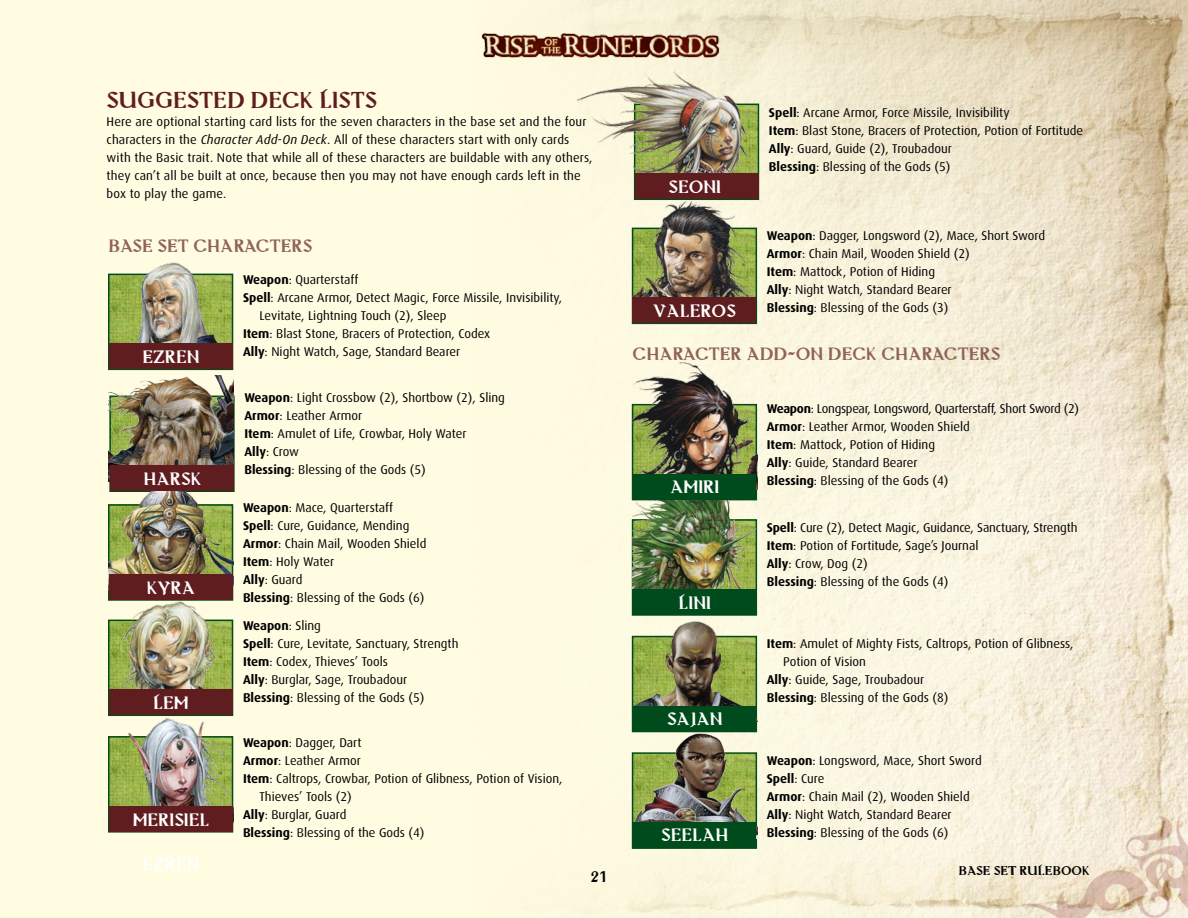
<style>
.page{position:relative;width:1188px;height:918px;background:#fff}
.page>*{position:absolute;margin:0;border:0;box-sizing:border-box;transform-origin:0 0}
.t1{font:27px "Masoch Dirach";color:#601d20}
.t2{font:21px "Masoch Dirach";color:#fff}
.t3{font:21px "Masoch Dirach";color:#906357}
.t4{font:18px "Masoch Dirach";color:#000}
.t5{font:15px "Masoch Dirach";color:#000}
.t6{font:12.75px/18px "Dax";color:#000}
.s1{font-style:italic}
.s2{font-weight:700}
</style>
<div class="page">
<hr style="left:0;top:0;width:1px;height:918px;background:#fffce2">
<div style="left:1px;top:0;width:1187px;height:918px;background:#fffce2"></div>
<img style="left:579px;top:0;width:609px;height:918px">
<img style="left:481px;top:13px;width:266px;height:47px">
<img style="left:1013px;top:815px;width:175px;height:103px">
<img style="left:633px;top:500px;width:124px;height:19px">
<img style="left:633px;top:522px;width:124px;height:114px">
<div style="left:632px;top:519px;width:125px;height:97px;border:2px solid #004b1c"></div>
<img style="left:633px;top:639px;width:124px;height:113px">
<div style="left:632px;top:636px;width:125px;height:96px;border:2px solid #004b1c"></div>
<img style="left:635px;top:755px;width:119px;height:67px">
<div style="left:632px;top:752px;width:125px;height:97px;border:2px solid #004b1c"></div>
<img style="left:108px;top:262px;width:125px;height:98px">
<img style="left:109px;top:375px;width:124px;height:106px">
<img style="left:633px;top:196px;width:124px;height:118px">
<img style="left:108px;top:484px;width:125px;height:106px">
<img style="left:633px;top:347px;width:124px;height:143px">
<img style="left:108px;top:599px;width:125px;height:107px">
<img style="left:108px;top:718px;width:125px;height:104px">
<img style="left:577px;top:60px;width:182px;height:130px">
<div style="left:109px;top:344px;width:124px;height:25px;background:#601d20"></div>
<div style="left:110px;top:466px;width:124px;height:25px;background:#601d20"></div>
<div style="left:633px;top:298px;width:123px;height:25px;background:#601d20"></div>
<div style="left:109px;top:574px;width:124px;height:25px;background:#601d20"></div>
<div style="left:633px;top:474px;width:123px;height:25px;background:#004b1c"></div>
<div style="left:109px;top:690px;width:124px;height:25px;background:#601d20"></div>
<div style="left:633px;top:589px;width:123px;height:25px;background:#004b1c"></div>
<div style="left:109px;top:806px;width:124px;height:25px;background:#601d20"></div>
<div style="left:633px;top:706px;width:123px;height:25px;background:#004b1c"></div>
<div style="left:633px;top:822px;width:123px;height:25px;background:#004b1c"></div>
<div style="left:635px;top:174px;width:123px;height:25px;background:#601d20"></div>
<h1 class="t1" style="left:107px;top:85px;width:272px">SUGGESTED DECK LISTS</h1>
<p class="t6" style="left:107px;top:113px;width:487px">Here are optional starting card lists for the seven characters in the base set and the four characters in the <span class="s1">Character Add-On Deck</span>. All of these characters start with only cards with the Basic trait. Note that while all of these characters are buildable with any others, they can’t all be built at once, because then you may not have enough cards left in the box to play the game.</p>
<h2 class="t3" style="left:108px;top:234px;width:24px">BASE</h2>
<h2 class="t3" style="left:158px;top:234px;width:155px">SET CHARACTERS</h2>
<h2 class="t2" style="left:142px;top:346px;width:59px">EZREN</h2>
<h2 class="t2" style="left:143px;top:467px;width:59px">HARSK</h2>
<h2 class="t2" style="left:147px;top:576px;width:50px">KYRA</h2>
<h2 class="t2" style="left:153px;top:691px;width:37px">LEM</h2>
<h2 class="t2" style="left:133px;top:808px;width:78px">MERISIEL</h2>
<h2 class="t2" style="left:142px;top:853px;width:59px">EZREN</h2>
<p class="t6" style="left:243px;top:271px;width:117px"><span class="s2">Weapon</span>: Quarterstaff</p>
<p class="t6" style="left:243px;top:289px;width:321px"><span class="s2">Spell</span>: Arcane Armor, Detect Magic, Force Missile, Invisibility,</p>
<p class="t6" style="left:259px;top:307px;width:188px">Levitate, Lightning Touch (2), Sleep</p>
<p class="t6" style="left:243px;top:325px;width:249px"><span class="s2">Item</span>: Blast Stone, Bracers of Protection, Codex</p>
<p class="t6" style="left:243px;top:343px;width:219px"><span class="s2">Ally</span>: Night Watch, Sage, Standard Bearer</p>
<p class="t6" style="left:244px;top:389px;width:262px"><span class="s2">Weapon</span>: Light Crossbow (2), Shortbow (2), Sling<br><span class="s2">Armor</span>: Leather Armor<br><span class="s2">Item</span>: Amulet of Life, Crowbar, Holy Water<br><span class="s2">Ally</span>: Crow<br><span class="s2">Blessing</span>: Blessing of the Gods (5)</p>
<p class="t6" style="left:243px;top:499px;width:185px"><span class="s2">Weapon</span>: Mace, Quarterstaff<br><span class="s2">Spell</span>: Cure, Guidance, Mending<br><span class="s2">Armor</span>: Chain Mail, Wooden Shield<br><span class="s2">Item</span>: Holy Water<br><span class="s2">Ally</span>: Guard<br><span class="s2">Blessing</span>: Blessing of the Gods (6)</p>
<p class="t6" style="left:243px;top:617px;width:217px"><span class="s2">Weapon</span>: Sling<br><span class="s2">Spell</span>: Cure, Levitate, Sanctuary, Strength<br><span class="s2">Item</span>: Codex, Thieves’ Tools<br><span class="s2">Ally</span>: Burglar, Sage, Troubadour<br><span class="s2">Blessing</span>: Blessing of the Gods (5)</p>
<p class="t6" style="left:243px;top:734px;width:120px"><span class="s2">Weapon</span>: Dagger, Dart</p>
<p class="t6" style="left:243px;top:752px;width:119px"><span class="s2">Armor</span>: Leather Armor</p>
<p class="t6" style="left:243px;top:770px;width:321px"><span class="s2">Item</span>: Caltrops, Crowbar, Potion of Glibness, Potion of Vision,</p>
<p class="t6" style="left:260px;top:788px;width:94px">Thieves’ Tools (2)</p>
<p class="t6" style="left:243px;top:806px;width:105px"><span class="s2">Ally</span>: Burglar, Guard</p>
<p class="t6" style="left:243px;top:824px;width:183px"><span class="s2">Blessing</span>: Blessing of the Gods (4)</p>
<h3 class="t4" style="left:590px;top:867px;width:17px">21</h3>
<h2 class="t2" style="left:668px;top:175px;width:54px">SEONI</h2>
<h2 class="t2" style="left:654px;top:300px;width:84px">VALEROS</h2>
<p class="t6" style="left:769px;top:104px;width:316px"><span class="s2">Spell</span>: Arcane Armor, Force Missile, Invisibility<br><span class="s2">Item</span>: Blast Stone, Bracers of Protection, Potion of Fortitude <span class="s2">Ally</span>: Guard, Guide (2), Troubadour<br><span class="s2">Blessing</span>: Blessing of the Gods (5)</p>
<p class="t6" style="left:767px;top:227px;width:280px"><span class="s2">Weapon</span>: Dagger, Longsword (2), Mace, Short Sword <span class="s2">Armor</span>: Chain Mail, Wooden Shield (2)<br><span class="s2">Item</span>: Mattock, Potion of Hiding<br><span class="s2">Ally</span>: Night Watch, Standard Bearer<br><span class="s2">Blessing</span>: Blessing of the Gods (3)</p>
<h2 class="t3" style="left:633px;top:342px;width:368px">CHARACTER ADD-ON DECK CHARACTERS</h2>
<h2 class="t2" style="left:670px;top:476px;width:51px">AMIRI</h2>
<h2 class="t2" style="left:679px;top:591px;width:34px">LINI</h2>
<h2 class="t2" style="left:667px;top:708px;width:57px">SAJAN</h2>
<h2 class="t2" style="left:661px;top:824px;width:69px">SEELAH</h2>
<p class="t6" style="left:767px;top:400px;width:314px"><span class="s2">Weapon</span>: Longspear, Longsword, Quarterstaff, Short Sword (2)<br><span class="s2">Armor</span>: Leather Armor, Wooden Shield<br><span class="s2">Item</span>: Mattock, Potion of Hiding<br><span class="s2">Ally</span>: Guide, Standard Bearer<br><span class="s2">Blessing</span>: Blessing of the Gods (4)</p>
<p class="t6" style="left:767px;top:518px;width:312px"><span class="s2">Spell</span>: Cure (2), Detect Magic, Guidance, Sanctuary, Strength <span class="s2">Item</span>: Potion of Fortitude, Sage’s Journal<br><span class="s2">Ally</span>: Crow, Dog (2)<br><span class="s2">Blessing</span>: Blessing of the Gods (4)</p>
<p class="t6" style="left:767px;top:635px;width:308px"><span class="s2">Item</span>: Amulet of Mighty Fists, Caltrops, Potion of Glibness,</p>
<p class="t6" style="left:783px;top:653px;width:84px">Potion of Vision</p>
<p class="t6" style="left:767px;top:671px;width:159px"><span class="s2">Ally</span>: Guide, Sage, Troubadour</p>
<p class="t6" style="left:767px;top:689px;width:183px"><span class="s2">Blessing</span>: Blessing of the Gods (8)</p>
<p class="t6" style="left:767px;top:751px;width:216px"><span class="s2">Weapon</span>: Longsword, Mace, Short Sword<br><span class="s2">Spell</span>: Cure<br><span class="s2">Armor</span>: Chain Mail (2), Wooden Shield<br><span class="s2">Ally</span>: Night Watch, Standard Bearer<br><span class="s2">Blessing</span>: Blessing of the Gods (6)</p>
<p class="t5" style="left:958px;top:862px;width:133px">BASE SET RULEBOOK</p>
</div>
